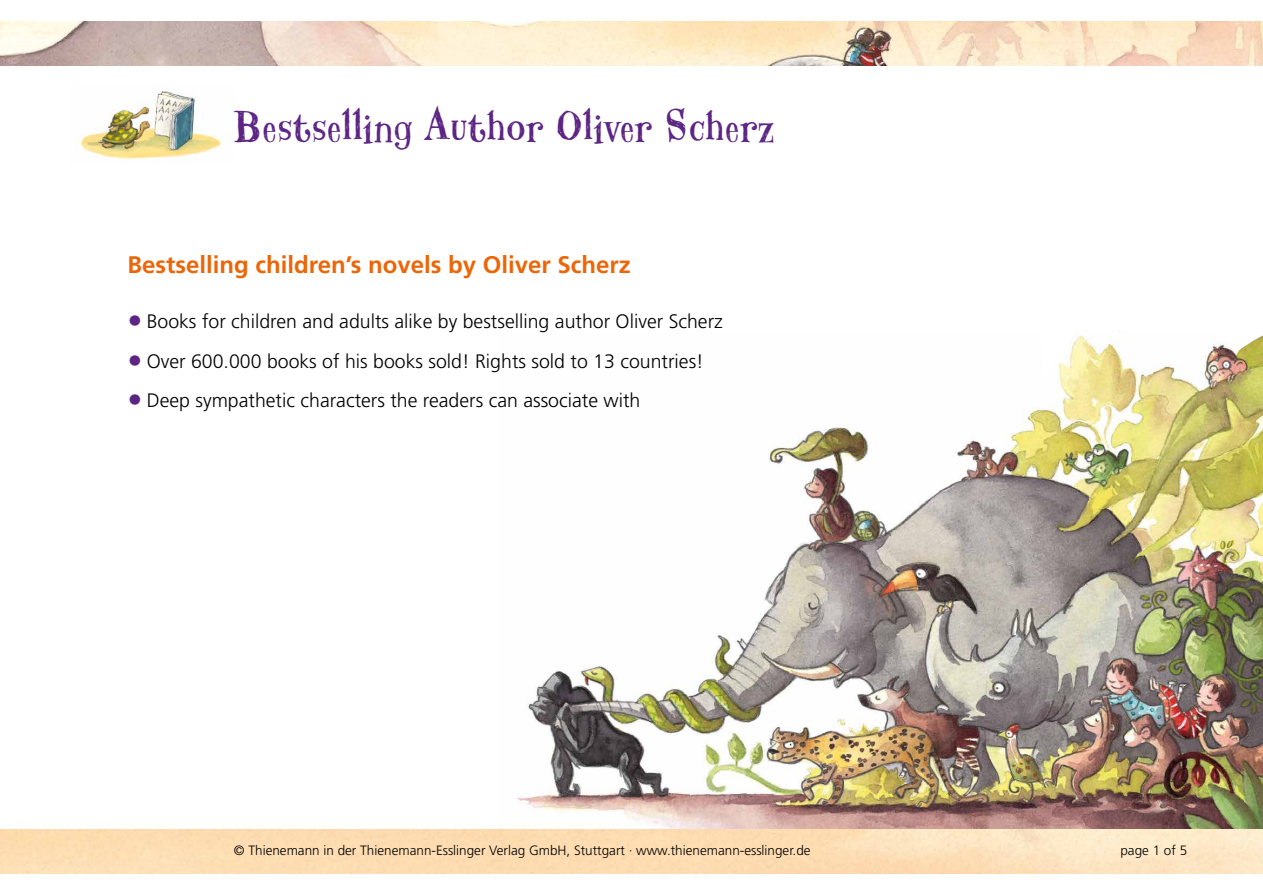
<style>
.page{position:relative;width:1263px;height:893px;background:#fff}
.page>*{position:absolute;margin:0;border:0;box-sizing:border-box;transform-origin:0 0}
.t1{font:48px "Hombre BT";letter-spacing:.02em;color:#5c2483}
.t2{font:700 24px "Frutiger LT Std";color:#ec6608}
.t3{font:300 19.5px "Frutiger LT Std";color:#000}
.t4{font:300 13.5px "Frutiger LT Std";color:#000}
.s1{font-size:30px;color:#5c2483}
</style>
<div class="page">
<img style="left:0;top:21px;width:1263px;height:45px">
<img style="left:78px;top:91px;width:143px;height:68px">
<img style="left:517px;top:331px;width:746px;height:498px">
<h1 class="t1" style="left:234px;top:98px;width:542px">Bestselling Author Oliver Scherz</h1>
<p class="t2" style="left:128px;top:251px;width:505px">Bestselling children’s novels by Oliver Scherz</p>
<p class="t3" style="left:128px;top:310px;width:597px"><span class="s1">•</span> Books for children and adults alike by bestselling author Oliver Scherz</p>
<p class="t3" style="left:128px;top:350px;width:578px"><span class="s1">•</span> Over 600.000 books of his books sold! Rights sold to 13 countries!</p>
<p class="t3" style="left:128px;top:390px;width:514px"><span class="s1">•</span> Deep sympathetic characters the readers can associate with</p>
<p class="t4" style="left:234px;top:843px;width:578px">© Thienemann in der Thienemann-Esslinger Verlag GmbH, Stuttgart · www.thienemann-esslinger.de</p>
<p class="t4" style="left:1120px;top:843px;width:68px">page 1 of 5</p>
</div>
